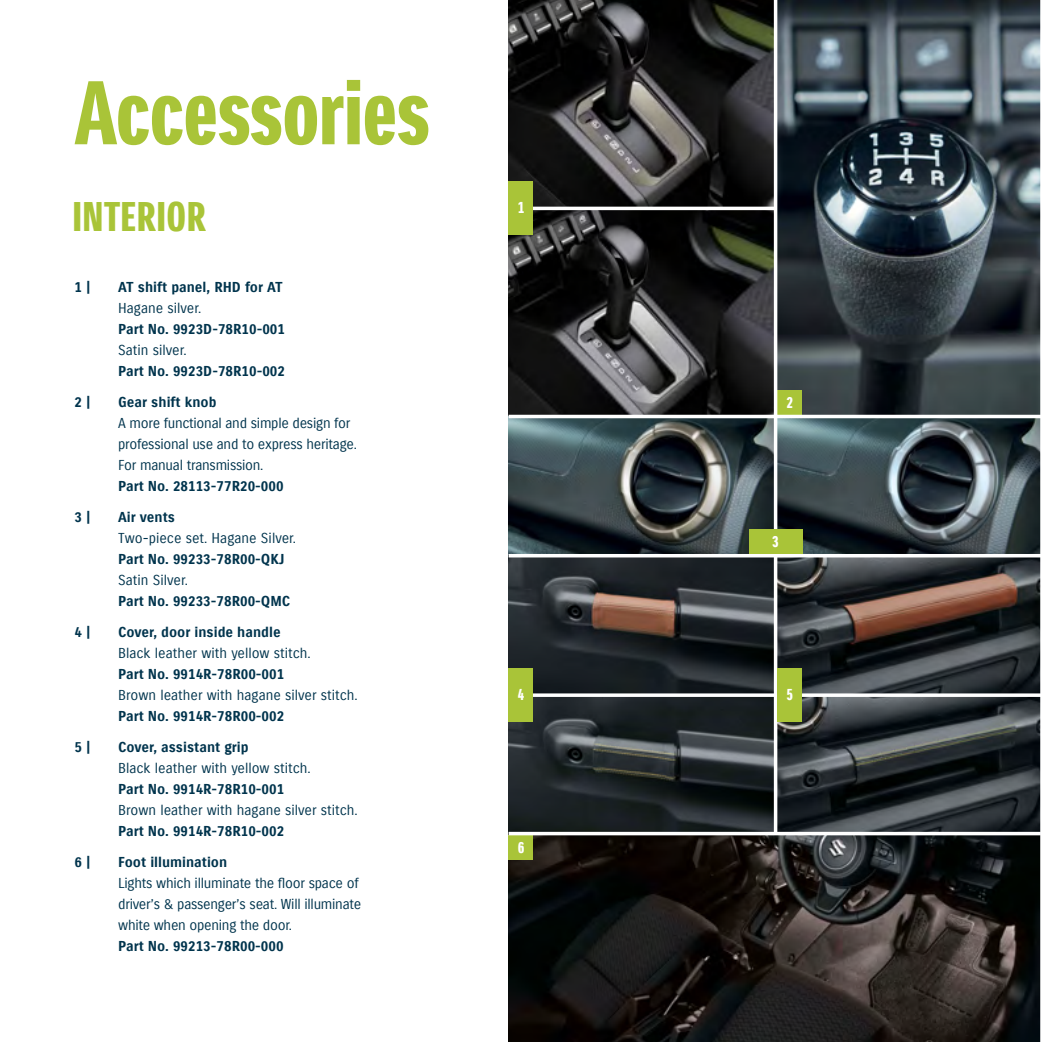
<style>
.page{position:relative;width:1042px;height:1042px;background:#fff}
.page>*{position:absolute;margin:0;border:0;box-sizing:border-box;transform-origin:0 0}
.t1{font:87.5px "Suzuki PRO Headline";color:#a9c438}
.t2{font:40.25px "Suzuki Headline";letter-spacing:.01em;color:#a9c438}
.t3{font:15.75px "Suzuki PRO Headline";color:#fff}
.t4{font:14px/21px "Suzuki PRO Regular";letter-spacing:-.015em;color:#00344d}
.t5{font:14px "Suzuki PRO Bold";color:#00344d}
</style>
<div class="page">
<img style="left:777px;top:0;width:263px;height:415px">
<img style="left:508px;top:835px;width:532px;height:207px">
<svg style="left:777px;top:697px;width:263px;height:135px;background:#303639"></svg>
<svg style="left:508px;top:697px;width:266px;height:135px;background:#272d30"></svg>
<img style="left:508px;top:0;width:266px;height:207px">
<svg style="left:508px;top:210px;width:266px;height:205px;background:#2b2c2c"></svg>
<svg style="left:508px;top:418px;width:266px;height:136px;background:#3d494c"></svg>
<img style="left:777px;top:418px;width:263px;height:136px">
<svg style="left:508px;top:557px;width:266px;height:136px;background:#2e3032"></svg>
<svg style="left:777px;top:557px;width:263px;height:136px;background:#3d3939"></svg>
<div style="left:777px;top:390px;width:25px;height:25px;background:#a9c438"></div>
<div style="left:508px;top:835px;width:25px;height:25px;background:#a9c438"></div>
<div style="left:508px;top:182px;width:25px;height:53px;background:#a9c438"></div>
<div style="left:749px;top:529px;width:53px;height:25px;background:#a9c438"></div>
<svg style="left:533px;top:693px;width:508px;height:4px"></svg>
<div style="left:508px;top:668px;width:25px;height:53px;background:#a9c438"></div>
<div style="left:777px;top:668px;width:25px;height:54px;background:#a9c438"></div>
<h1 class="t1" style="left:74px;top:60px;width:357px">Accessories</h1>
<h2 class="t2" style="left:73px;top:194px;width:135px">INTERIOR</h2>
<p class="t5" style="left:74px;top:278px;width:18px">1 |</p>
<p class="t5" style="left:118px;top:278px;width:166px">AT shift panel, RHD for AT</p>
<p class="t4" style="left:118px;top:298px;width:85px">Hagane silver.</p>
<p class="t5" style="left:118px;top:320px;width:168px">Part No. 9923D-78R10-001</p>
<p class="t4" style="left:118px;top:340px;width:70px">Satin silver.</p>
<p class="t5" style="left:118px;top:362px;width:168px">Part No. 9923D-78R10-002</p>
<p class="t5" style="left:74px;top:394px;width:18px">2 |</p>
<p class="t5" style="left:118px;top:394px;width:100px">Gear shift knob</p>
<p class="t4" style="left:118px;top:413px;width:240px">A more functional and simple design for professional use and to express heritage.<br>For manual transmission.</p>
<p class="t5" style="left:118px;top:478px;width:167px">Part No. 28113-77R20-000</p>
<p class="t5" style="left:74px;top:509px;width:18px">3 |</p>
<p class="t5" style="left:118px;top:509px;width:58px">Air vents</p>
<p class="t4" style="left:118px;top:528px;width:179px">Two-piece set. Hagane Silver.</p>
<p class="t5" style="left:118px;top:551px;width:168px">Part No. 99233-78R00-QKJ</p>
<p class="t4" style="left:118px;top:570px;width:71px">Satin Silver.</p>
<p class="t5" style="left:118px;top:593px;width:174px">Part No. 99233-78R00-QMC</p>
<p class="t5" style="left:74px;top:624px;width:18px">4 |</p>
<p class="t5" style="left:118px;top:624px;width:164px">Cover, door inside handle</p>
<p class="t4" style="left:118px;top:643px;width:194px">Black leather with yellow stitch.</p>
<p class="t5" style="left:118px;top:666px;width:168px">Part No. 9914R-78R00-001</p>
<p class="t4" style="left:118px;top:685px;width:241px">Brown leather with hagane silver stitch.</p>
<p class="t5" style="left:118px;top:708px;width:168px">Part No. 9914R-78R00-002</p>
<p class="t5" style="left:74px;top:739px;width:18px">5 |</p>
<p class="t5" style="left:118px;top:739px;width:132px">Cover, assistant grip</p>
<p class="t4" style="left:118px;top:758px;width:194px">Black leather with yellow stitch.</p>
<p class="t5" style="left:118px;top:781px;width:168px">Part No. 9914R-78R10-001</p>
<p class="t4" style="left:118px;top:800px;width:241px">Brown leather with hagane silver stitch.</p>
<p class="t5" style="left:118px;top:823px;width:168px">Part No. 9914R-78R10-002</p>
<p class="t5" style="left:74px;top:854px;width:18px">6 |</p>
<p class="t5" style="left:118px;top:854px;width:111px">Foot illumination</p>
<p class="t4" style="left:118px;top:873px;width:244px">Lights which illuminate the floor space of driver’s &amp; passenger’s seat. Will illuminate white when opening the door.</p>
<p class="t5" style="left:118px;top:938px;width:167px">Part No. 99213-78R00-000</p>
<p class="t3" style="left:518px;top:198px;width:8px">1</p>
<p class="t3" style="left:786px;top:393px;width:8px">2</p>
<p class="t3" style="left:772px;top:532px;width:8px">3</p>
<p class="t3" style="left:518px;top:684px;width:8px">4</p>
<p class="t3" style="left:786px;top:685px;width:8px">5</p>
<p class="t3" style="left:518px;top:838px;width:8px">6</p>
</div>
